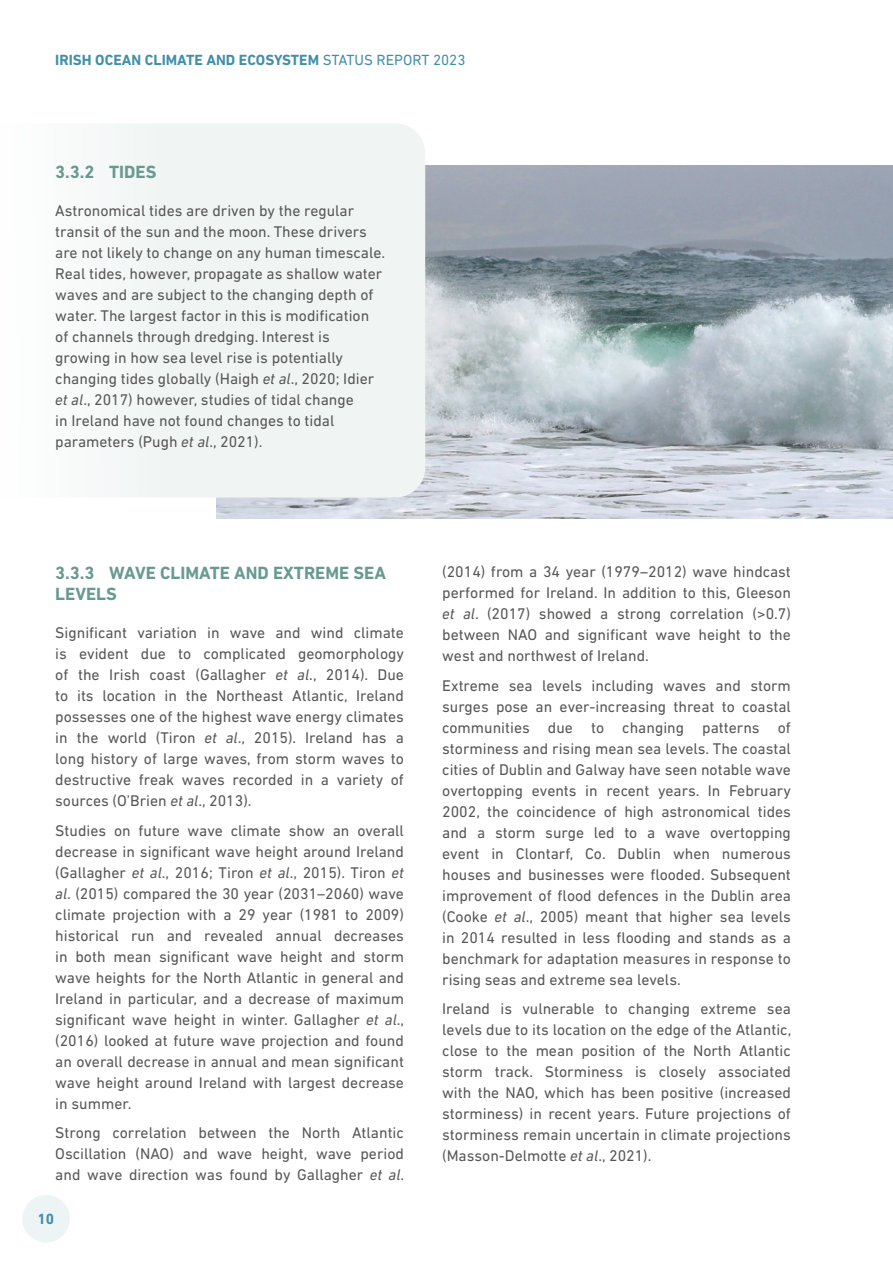
<style>
.page{position:relative;width:893px;height:1263px;background:#fff}
.page>*{position:absolute;margin:0;border:0;box-sizing:border-box;transform-origin:0 0}
.t1{font:700 18px/21px "DIN Next LT Pro";color:#689a90}
.t2{font:15.75px/21px "DIN Next LT Pro";color:#575756;text-align:justify}
.t3{font:700 15px "DIN Next LT Pro";color:#438fa9}
.s1{font-weight:400}
.s2{font-style:italic}
</style>
<div class="page">
<img style="left:217px;top:166px;width:676px;height:353px">
<div style="left:111px;top:123px;width:314px;height:374px;background:#f0f5f4"></div>
<div style="left:22px;top:1195px;width:48px;height:47px;background:#ecf4f6;border-radius:50%"></div>
<p class="t3" style="left:55px;top:52px;width:412px">IRISH OCEAN CLIMATE AND ECOSYSTEM <span class="s1">STATUS REPORT 2023</span></p>
<p class="t1" style="left:55px;top:162px;width:103px">3.3.2 TIDES</p>
<p class="t2" style="left:55px;top:200px;width:331px;text-align:left">Astronomical tides are driven by the regular transit of the sun and the moon. These drivers are not likely to change on any human timescale.<br>Real tides, however, propagate as shallow water waves and are subject to the changing depth of water. The largest factor in this is modification of channels through dredging. Interest is growing in how sea level rise is potentially changing tides globally (Haigh <span class="s2">et al</span>., 2020; Idier <span class="s2">et al</span>., 2017) however, studies of tidal change<br>in Ireland have not found changes to tidal parameters (Pugh <span class="s2">et al</span>., 2021).</p>
<p class="t1" style="left:55px;top:562px;width:332px">3.3.3 WAVE CLIMATE AND EXTREME SEA<br>LEVELS</p>
<p class="t2" style="left:55px;top:622px;width:350px">Significant variation in wave and wind climate is evident due to complicated geomorphology of the Irish coast (Gallagher <span class="s2">et al</span>., 2014). Due to its location in the Northeast Atlantic, Ireland possesses one of the highest wave energy climates in the world (Tiron <span class="s2">et al</span>., 2015). Ireland has a long history of large waves, from storm waves to destructive freak waves recorded in a variety of sources (O’Brien <span class="s2">et al</span>., 2013).</p>
<p class="t2" style="left:55px;top:819px;width:350px">Studies on future wave climate show an overall decrease in significant wave height around Ireland (Gallagher <span class="s2">et al</span>., 2016; Tiron <span class="s2">et al</span>., 2015). Tiron <span class="s2">et al</span>. (2015) compared the 30 year (2031–2060) wave climate projection with a 29 year (1981 to 2009) historical run and revealed annual decreases in both mean significant wave height and storm wave heights for the North Atlantic in general and Ireland in particular, and a decrease of maximum significant wave height in winter. Gallagher <span class="s2">et al</span>., (2016) looked at future wave projection and found an overall decrease in annual and mean significant wave height around Ireland with largest decrease in summer.</p>
<p class="t2" style="left:55px;top:1122px;width:350px">Strong correlation between the North Atlantic Oscillation (NAO) and wave height, wave period and wave direction was found by Gallagher <span class="s2">et al</span>.</p>
<p class="t3" style="left:37px;top:1210px;width:18px">10</p>
<p class="t2" style="left:442px;top:561px;width:350px">(2014) from a 34 year (1979–2012) wave hindcast performed for Ireland. In addition to this, Gleeson <span class="s2">et al</span>. (2017) showed a strong correlation (&gt;0.7) between NAO and significant wave height to the west and northwest of Ireland.</p>
<p class="t2" style="left:442px;top:675px;width:350px">Extreme sea levels including waves and storm surges pose an ever-increasing threat to coastal communities due to changing patterns of storminess and rising mean sea levels. The coastal cities of Dublin and Galway have seen notable wave overtopping events in recent years. In February 2002, the coincidence of high astronomical tides and a storm surge led to a wave overtopping event in Clontarf, Co. Dublin when numerous houses and businesses were flooded. Subsequent improvement of flood defences in the Dublin area (Cooke <span class="s2">et al</span>., 2005) meant that higher sea levels in 2014 resulted in less flooding and stands as a benchmark for adaptation measures in response to rising seas and extreme sea levels.</p>
<p class="t2" style="left:442px;top:998px;width:351px">Ireland is vulnerable to changing extreme sea levels due to its location on the edge of the Atlantic, close to the mean position of the North Atlantic storm track. Storminess is closely associated with the NAO, which has been positive (increased storminess) in recent years. Future projections of storminess remain uncertain in climate projections (Masson-Delmotte <span class="s2">et al</span>., 2021).</p>
</div>
